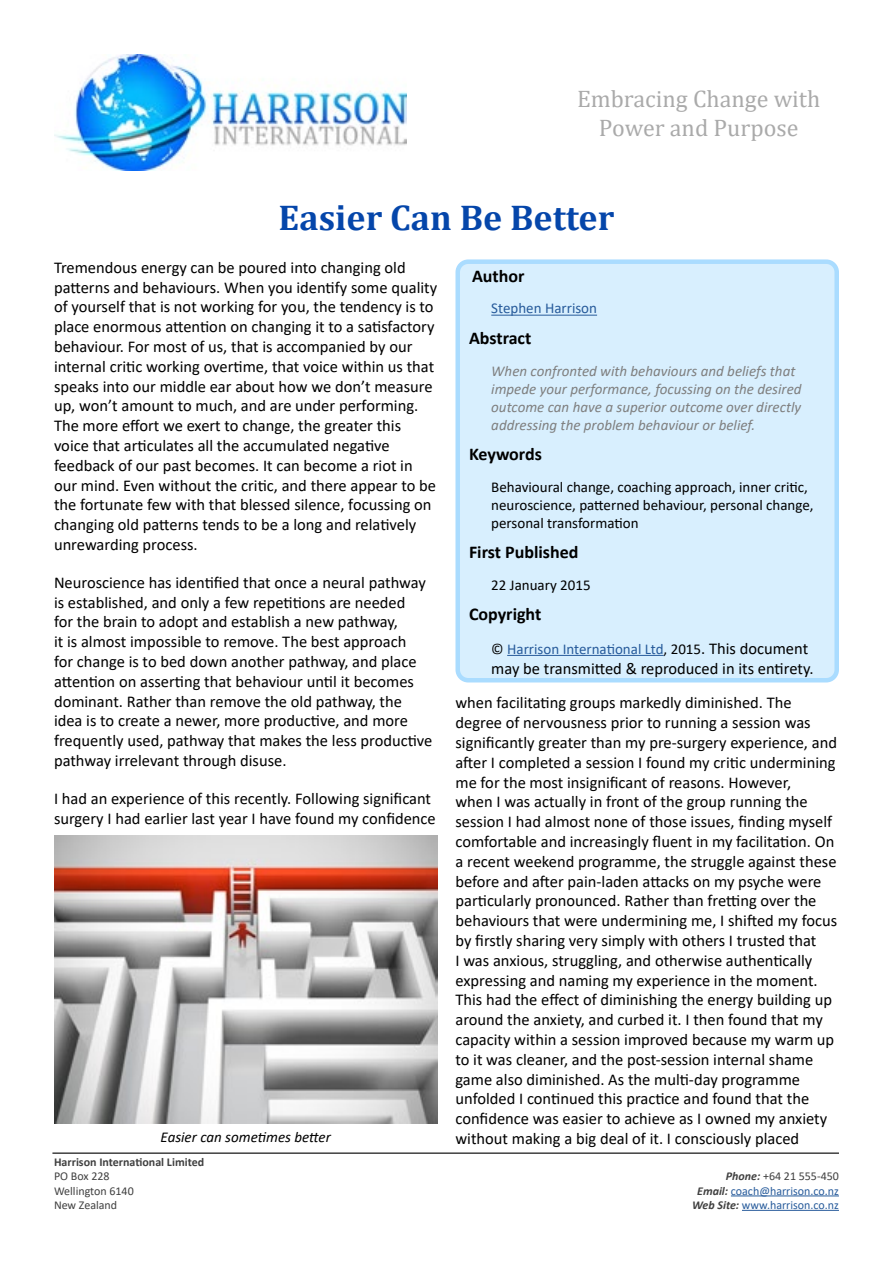
<style>
.page{position:relative;width:893px;height:1263px;background:#fff}
.page>*{position:absolute;margin:0;border:0;box-sizing:border-box;transform-origin:0 0}
.Heading_1{font:700 36px "Cambria";color:#0546aa}
.t1{font:24px/28.8px "Cambria";color:#aaa;text-align:center}
.Insert_Heading_1{font:700 18px "Calibri";color:#000}
.Insert_Normal_Indent{font:16.5px/19.8px "Calibri";color:#000}
.Abstract{font:italic 15px/18px "Calibri";color:#7f7f7f}
.Insert_Normal_Indent-2{font:15px/18px "Calibri";color:#000}
.Insert_Normal_Indent-3{font:15px "Calibri";color:#275b9b}
.t2{font:italic 15px "Calibri";color:#000}
.t3{font:12px "Calibri";color:#275b9b}
.t4{font:12px "Calibri";color:#404040}
.t5{font:700 12px "Calibri";color:#404040}
.s1{color:#000}
.s2{font-size:16.5px;color:#000}
.s3{font-weight:700;font-style:italic}
.s4{font-weight:700;font-style:italic;color:#404040}
</style>
<div class="page">
<img style="left:55px;top:55px;width:351px;height:115px">
<hr style="left:731px;top:1195px;width:108px;height:1px;background:#275b9b">
<hr style="left:742px;top:1210px;width:97px;height:1px;background:#275b9b">
<hr style="left:52px;top:1152px;width:787px;height:2px;background:#404040">
<div style="left:458px;top:262px;width:379px;height:418px;background:#d8effe;border-radius:10px"></div>
<hr style="left:491px;top:315px;width:106px;height:1px;background:#275b9b">
<hr style="left:507px;top:655px;width:157px;height:1px;background:#275b9b">
<div style="left:455px;top:259px;width:384px;height:423px;border:4px solid #aadcff;border-radius:10px"></div>
<img style="left:54px;top:835px;width:383px;height:288px">
<p class="t1" style="left:577px;top:84px;width:245px">Embracing Change with<br>Power and Purpose</p>
<p class="Heading_1" style="left:279px;top:193px;width:337px">Easier Can Be Better</p>
<p class="Insert_Normal_Indent" style="left:54px;top:257px;width:385px">Tremendous energy can be poured into changing old patterns and behaviours. When you identify some quality of yourself that is not working for you, the tendency is to place enormous attention on changing it to a satisfactory behaviour. For most of us, that is accompanied by our internal critic working overtime, that voice within us that speaks into our middle ear about how we don’t measure up, won’t amount to much, and are under performing.<br>The more effort we exert to change, the greater this voice that articulates all the accumulated negative feedback of our past becomes. It can become a riot in our mind. Even without the critic, and there appear to be the fortunate few with that blessed silence, focussing on changing old patterns tends to be a long and relatively unrewarding process.</p>
<p class="Insert_Normal_Indent" style="left:54px;top:572px;width:380px">Neuroscience has identified that once a neural pathway is established, and only a few repetitions are needed<br>for the brain to adopt and establish a new pathway,<br>it is almost impossible to remove. The best approach<br>for change is to bed down another pathway, and place attention on asserting that behaviour until it becomes dominant. Rather than remove the old pathway, the idea is to create a newer, more productive, and more frequently used, pathway that makes the less productive pathway irrelevant through disuse.</p>
<p class="Insert_Normal_Indent" style="left:54px;top:788px;width:383px">I had an experience of this recently. Following significant surgery I had earlier last year I have found my confidence</p>
<p class="Insert_Heading_1" style="left:472px;top:263px;width:54px">Author</p>
<p class="Insert_Normal_Indent-3" style="left:491px;top:298px;width:107px">Stephen Harrison</p>
<p class="Insert_Heading_1" style="left:469px;top:325px;width:64px">Abstract</p>
<p class="Abstract" style="left:491px;top:361px;width:312px">When confronted with behaviours and beliefs that impede your performance, focussing on the desired outcome can have a superior outcome over directly addressing the problem behaviour or belief.</p>
<p class="Insert_Heading_1" style="left:469px;top:441px;width:75px">Keywords</p>
<p class="Insert_Normal_Indent-2" style="left:491px;top:477px;width:324px">Behavioural change, coaching approach, inner critic, neuroscience, patterned behaviour, personal change, personal transformation</p>
<p class="Insert_Heading_1" style="left:469px;top:540px;width:111px">First Published</p>
<p class="Insert_Normal_Indent-2" style="left:491px;top:575px;width:101px">22 January 2015</p>
<p class="Insert_Heading_1" style="left:469px;top:602px;width:74px">Copyright</p>
<p class="Insert_Normal_Indent-3" style="left:491px;top:638px;width:318px"><span class="s1">©</span> Harrison International Ltd<span class="s1">, 2015</span><span class="s2">. This document</span></p>
<p class="Insert_Normal_Indent" style="left:491px;top:658px;width:324px">may be transmitted &amp; reproduced in its entirety.</p>
<p class="Insert_Normal_Indent" style="left:455px;top:693px;width:383px">when facilitating groups markedly diminished. The degree of nervousness prior to running a session was significantly greater than my pre-surgery experience, and after I completed a session I found my critic undermining me for the most insignificant of reasons. However,<br>when I was actually in front of the group running the session I had almost none of those issues, finding myself comfortable and increasingly fluent in my facilitation. On a recent weekend programme, the struggle against these before and after pain-laden attacks on my psyche were particularly pronounced. Rather than fretting over the behaviours that were undermining me, I shifted my focus by firstly sharing very simply with others I trusted that<br>I was anxious, struggling, and otherwise authentically expressing and naming my experience in the moment.<br>This had the effect of diminishing the energy building up around the anxiety, and curbed it. I then found that my capacity within a session improved because my warm up to it was cleaner, and the post-session internal shame game also diminished. As the multi-day programme unfolded I continued this practice and found that the confidence was easier to achieve as I owned my anxiety without making a big deal of it. I consciously placed</p>
<p class="t2" style="left:161px;top:1126px;width:172px">Easier can sometimes better</p>
<p class="t5" style="left:54px;top:1153px;width:152px">Harrison International Limited</p>
<p class="t4" style="left:54px;top:1168px;width:57px">PO Box 228</p>
<p class="t4" style="left:54px;top:1182px;width:81px">Wellington 6140</p>
<p class="t4" style="left:54px;top:1197px;width:65px">New Zealand</p>
<p class="t4" style="left:726px;top:1168px;width:115px"><span class="s3">Phone:</span> +64 21 555-450</p>
<p class="t3" style="left:697px;top:1182px;width:143px"><span class="s4">Email:</span> coach@harrison.co.nz</p>
<p class="t3" style="left:692px;top:1197px;width:148px"><span class="s4">Web Site:</span> www.harrison.co.nz</p>
</div>
